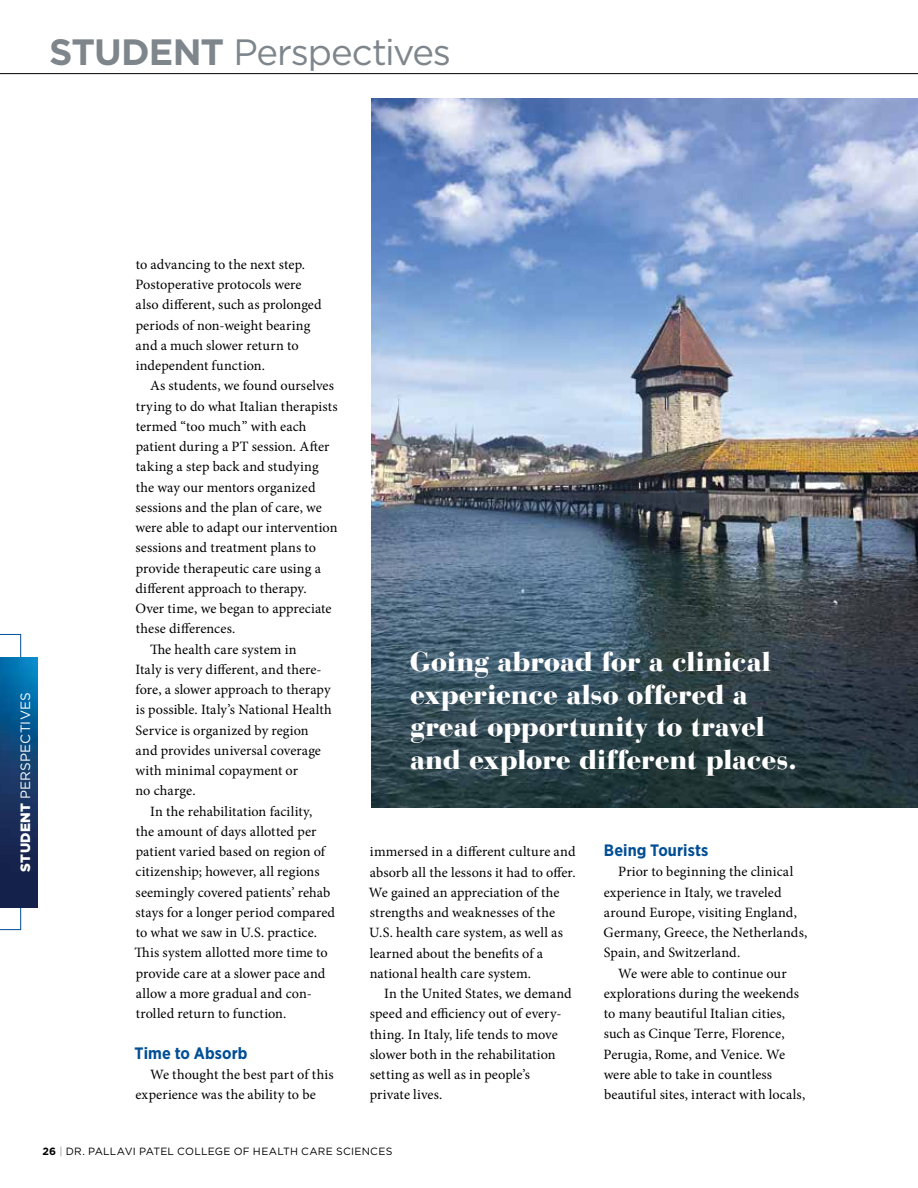
<style>
.page{position:relative;width:918px;height:1188px;background:#fff}
.page>*{position:absolute;margin:0;border:0;box-sizing:border-box;transform-origin:0 0}
.t1{font:36.6px "Gotham";letter-spacing:-.03em;color:#7e868c}
.t2{font:900 27px/32.4px "Bauer Bodoni Std";letter-spacing:-.01em;color:#fff}
.t3{font:700 16.5px "Gotham Narrow";letter-spacing:.005em;color:#004e96}
.t4{font:14.25px/20.2px "Minion Pro";letter-spacing:.005em;color:#000}
.t5{font:13.5px "Gotham";letter-spacing:.015em;color:#fff}
.t6{font:10.5px "Gotham";letter-spacing:.025em;color:#000}
.s1{font-weight:700}
.s2{font-weight:900}
.s3{color:#939598}
</style>
<div class="page">
<svg style="left:0;top:634px;width:21px;height:296px"></svg>
<img style="left:0;top:657px;width:37px;height:251px">
<svg style="left:0;top:73px;width:918px;height:1px"></svg>
<img style="left:371px;top:98px;width:547px;height:709px">
<h1 class="t1" style="left:49px;top:28px;width:404px"><span class="s1">STUDENT</span> Perspectives</h1>
<p class="t5" style="left:17px;top:872px;width:181px;rotate:-90deg"><span class="s2">STUDENT</span> PERSPECTIVES</p>
<p class="t4" style="left:135px;top:254px;width:188px">to advancing to the next step.<br>Postoperative protocols were also different, such as prolonged periods of non-weight bearing and a much slower return to independent function.</p>
<p class="t4" style="left:150px;top:376px;width:186px">As students, we found ourselves</p>
<p class="t4" style="left:136px;top:396px;width:203px">trying to do what Italian therapists</p>
<p class="t4" style="left:136px;top:416px;width:172px">termed “too much” with each</p>
<p class="t4" style="left:136px;top:436px;width:195px">patient during a PT session. After</p>
<p class="t4" style="left:136px;top:457px;width:184px">taking a step back and studying</p>
<p class="t4" style="left:136px;top:477px;width:181px">the way our mentors organized</p>
<p class="t4" style="left:136px;top:497px;width:188px">sessions and the plan of care, we</p>
<p class="t4" style="left:135px;top:517px;width:204px">were able to adapt our intervention</p>
<p class="t4" style="left:136px;top:538px;width:182px">sessions and treatment plans to</p>
<p class="t4" style="left:136px;top:558px;width:187px">provide therapeutic care using a</p>
<p class="t4" style="left:135px;top:578px;width:173px">different approach to therapy.</p>
<p class="t4" style="left:135px;top:598px;width:198px">Over time, we began to appreciate</p>
<p class="t4" style="left:136px;top:619px;width:101px">these differences.</p>
<p class="t4" style="left:150px;top:639px;width:148px">The health care system in</p>
<p class="t4" style="left:135px;top:659px;width:188px">Italy is very different, and there-</p>
<p class="t4" style="left:136px;top:679px;width:197px">fore, a slower approach to therapy</p>
<p class="t4" style="left:136px;top:700px;width:198px">is possible. Italy’s National Health</p>
<p class="t4" style="left:136px;top:720px;width:175px">Service is organized by region</p>
<p class="t4" style="left:136px;top:740px;width:187px">and provides universal coverage</p>
<p class="t4" style="left:135px;top:760px;width:164px">with minimal copayment or</p>
<p class="t4" style="left:136px;top:781px;width:62px">no charge.</p>
<p class="t4" style="left:150px;top:801px;width:164px">In the rehabilitation facility,</p>
<p class="t4" style="left:136px;top:821px;width:182px">the amount of days allotted per</p>
<p class="t4" style="left:136px;top:841px;width:191px">patient varied based on region of</p>
<p class="t4" style="left:135px;top:862px;width:186px">citizenship; however, all regions</p>
<p class="t4" style="left:136px;top:882px;width:196px">seemingly covered patients’ rehab</p>
<p class="t4" style="left:136px;top:902px;width:201px">stays for a longer period compared</p>
<p class="t4" style="left:136px;top:922px;width:183px">to what we saw in U.S. practice.</p>
<p class="t4" style="left:135px;top:943px;width:195px">This system allotted more time to</p>
<p class="t4" style="left:136px;top:963px;width:191px">provide care at a slower pace and</p>
<p class="t4" style="left:136px;top:983px;width:178px">allow a more gradual and con-</p>
<p class="t4" style="left:136px;top:1003px;width:152px">trolled return to function.</p>
<p class="t3" style="left:135px;top:1042px;width:114px">Time to Absorb</p>
<p class="t4" style="left:135px;top:1064px;width:200px;text-indent:15px">We thought the best part of this experience was the ability to be</p>
<h2 class="t2" style="left:410px;top:646px;width:388px">Going abroad for a clinical experience also offered a great opportunity to travel and explore different places.</h2>
<p class="t4" style="left:369px;top:842px;width:208px">immersed in a different culture and absorb all the lessons it had to offer.<br>We gained an appreciation of the strengths and weaknesses of the U.S. health care system, as well as learned about the benefits of a national health care system.</p>
<p class="t4" style="left:370px;top:984px;width:203px;text-indent:14px">In the United States, we demand speed and efficiency out of every&shy;thing. In Italy, life tends to move slower both in the rehabilitation setting as well as in people’s private lives.</p>
<p class="t3" style="left:604px;top:840px;width:106px">Being Tourists</p>
<p class="t4" style="left:604px;top:862px;width:205px;text-indent:15px">Prior to beginning the clinical experience in Italy, we traveled around Europe, visiting England,<br>Germany, Greece, the Netherlands,<br>Spain, and Switzerland.</p>
<p class="t4" style="left:604px;top:963px;width:203px;text-indent:15px">We were able to continue our explorations during the weekends to many beautiful Italian cities, such as Cinque Terre, Florence,<br>Perugia, Rome, and Venice. We were able to take in countless beautiful sites, interact with locals,</p>
<p class="t6" style="left:42px;top:1145px;width:352px"><span class="s1">26</span> <span class="s3">|</span> DR. PALLAVI PATEL COLLEGE OF HEALTH CARE SCIENCES</p>
</div>
